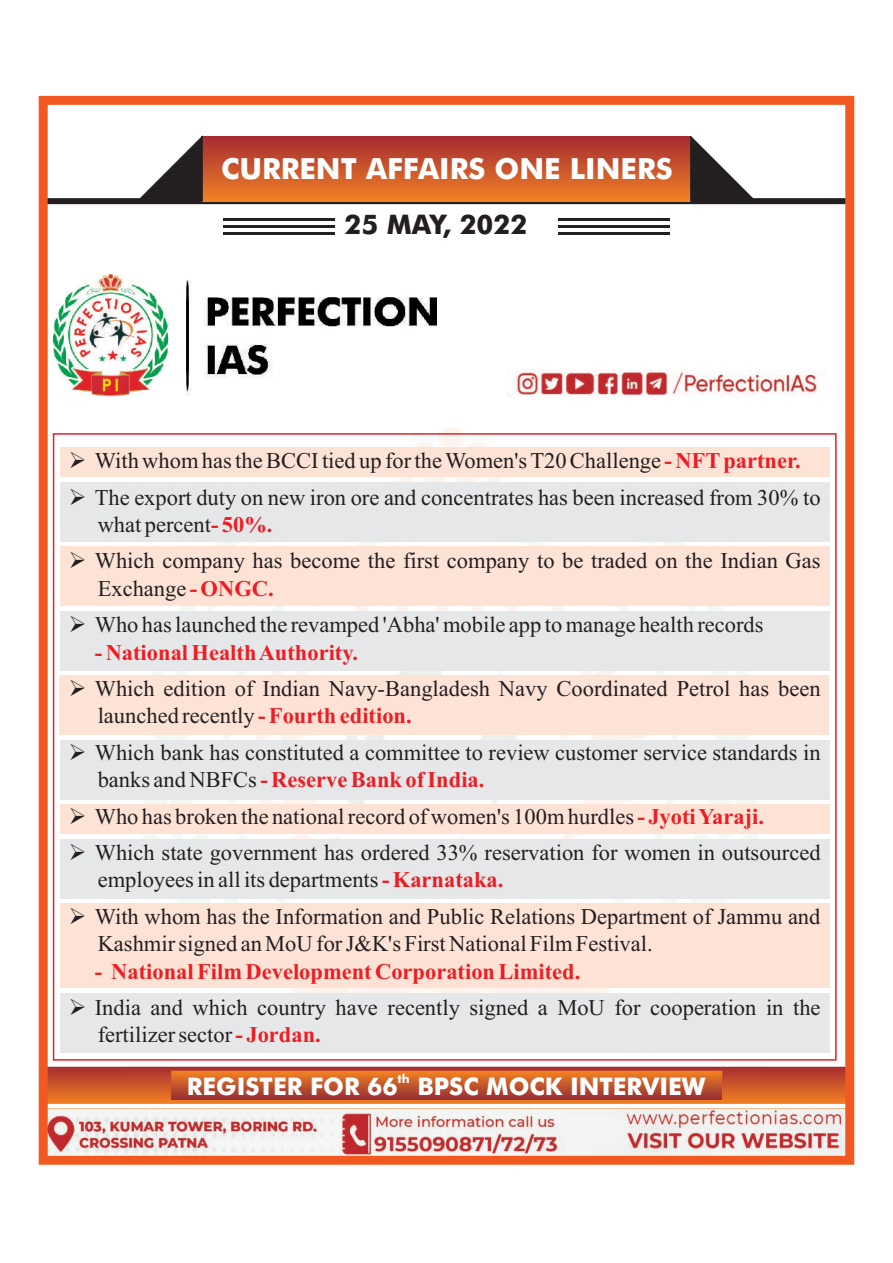
<style>
.page{position:relative;width:893px;height:1263px;background:#fff}
.page>*{position:absolute;margin:0;border:0;box-sizing:border-box;transform-origin:0 0}
.t1{font:500 29.1px "Futura BT";color:#fff}
.t2{font:500 27px "Futura BT";color:#231f20}
.t3{font:500 24.3px "Futura BT";color:#fff}
.t4{font:22.5px/36.5px "Times New Roman";color:#231f20}
.t5{font:700 22.5px "Times New Roman";color:#ee1d23}
.t6{font:500 12.15px "Futura BT";color:#fff}
.s1{font-weight:700;color:#ee1d23}
.s2{font-weight:400;color:#231f20}
</style>
<div class="page">
<svg style="left:49px;top:198px;width:795px;height:6px;background:#483122"></svg>
<img style="left:54px;top:275px;width:382px;height:122px">
<img style="left:508px;top:369px;width:309px;height:28px">
<img style="left:49px;top:1066px;width:795px;height:37px">
<div style="left:202px;top:136px;width:489px;height:65px;background:linear-gradient(to bottom,#a52b32,#f18123)"></div>
<svg style="left:137px;top:136px;width:66px;height:65px"></svg>
<svg style="left:690px;top:136px;width:66px;height:65px"></svg>
<hr style="left:558px;top:218px;width:111px;height:3px;background:#231f20">
<hr style="left:558px;top:225px;width:111px;height:3px;background:#231f20">
<hr style="left:558px;top:232px;width:111px;height:3px;background:#231f20">
<hr style="left:223px;top:218px;width:112px;height:3px;background:#231f20">
<hr style="left:223px;top:225px;width:112px;height:3px;background:#231f20">
<hr style="left:223px;top:232px;width:112px;height:3px;background:#231f20">
<img style="left:49px;top:1109px;width:795px;height:46px">
<svg style="left:172px;top:1079px;width:549px;height:20px;background:#b64b2e"></svg>
<div style="left:39px;top:96px;width:815px;height:1069px;border:9px solid #f15921"></div>
<img style="left:124px;top:428px;width:641px;height:651px">
<div style="left:59px;top:675px;width:770px;height:60px;background:#fde2d6"></div>
<div style="left:60px;top:993px;width:769px;height:59px;background:#e6e7e9"></div>
<div style="left:60px;top:546px;width:769px;height:60px;background:#fde2d6"></div>
<div style="left:60px;top:447px;width:769px;height:30px;background:#fde2d6"></div>
<div style="left:60px;top:482px;width:769px;height:60px;background:#e6e7e9"></div>
<div style="left:60px;top:903px;width:769px;height:85px;background:#fde2d6"></div>
<div style="left:60px;top:839px;width:769px;height:59px;background:#e6e7e9"></div>
<div style="left:60px;top:740px;width:769px;height:59px;background:#e6e7e9"></div>
<div style="left:60px;top:611px;width:769px;height:59px;background:#e6e7e9"></div>
<div style="left:60px;top:804px;width:769px;height:30px;background:#fde2d6"></div>
<p class="t1" style="left:221px;top:157px;width:453px">CURRENT AFFAIRS ONE LINERS</p>
<p class="t2" style="left:345px;top:214px;width:184px">25 MAY, 2022</p>
<p class="t4" style="left:95px;top:445px;width:727px;text-indent:-26px">➢With whom has the BCCI tied up for the Women's T20 Challenge<span class="s1">- NFTpartner.<br></span>The export duty on new iron ore and concentrates has been increased from 30% to</p>
<p class="t4" style="left:95px;top:508px;width:727px">what percent<span class="s1">- 50%.<br></span>Which company has become the first company to be traded on the Indian Gas</p>
<p class="t4" style="left:95px;top:572px;width:670px">Exchange<span class="s1">- ONGC.<br></span>Who has launched the revamped 'Abha' mobile app to manage health records</p>
<p class="t5" style="left:95px;top:644px;width:265px">- National Health Authority.</p>
<p class="t4" style="left:69px;top:672px;width:753px">➢Which edition of Indian Navy-Bangladesh Navy Coordinated Petrol has been</p>
<p class="t4" style="left:95px;top:700px;width:727px">launched recently<span class="s1">- Fourth edition.<br></span>Which bank has constituted a committee to review customer service standards in</p>
<p class="t5" style="left:98px;top:772px;width:388px"><span class="s2">banks and NBFCs</span>- Reserve Bank of India.</p>
<p class="t4" style="left:95px;top:800px;width:727px">Who has broken the national record of women's 100m hurdles<span class="s1">- Jyoti Yaraji.<br></span>Which state government has ordered 33% reservation for women in outsourced</p>
<p class="t4" style="left:95px;top:864px;width:727px">employees in all its departments<span class="s1">- Karnataka.<br></span>With whom has the Information and Public Relations Department of Jammu and</p>
<p class="t4" style="left:98px;top:928px;width:557px">Kashmir signed an MoU for J&amp;K's First National Film Festival.</p>
<p class="t5" style="left:95px;top:963px;width:487px">- National Film Development Corporation Limited.</p>
<p class="t4" style="left:98px;top:996px;width:724px;line-height:27.5px;text-indent:-29px">➢India and which country have recently signed a MoU for cooperation in the fertilizer sector<span class="s1">- Jordan.</span></p>
<p class="t6" style="left:398px;top:1074px;width:14px">th</p>
<p class="t3" style="left:187px;top:1077px;width:520px">REGISTER FOR 66 BPSC MOCK INTERVIEW</p>
</div>
